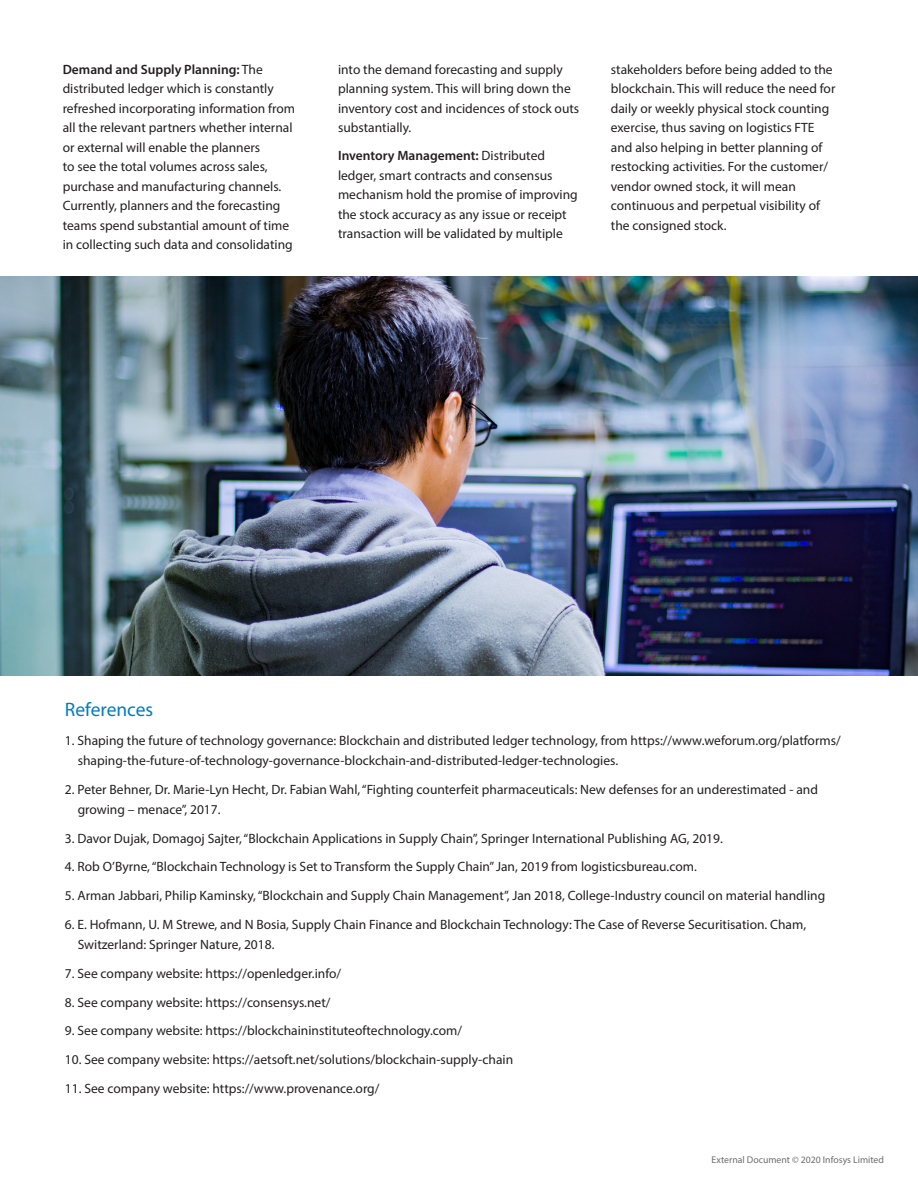
<style>
.page{position:relative;width:918px;height:1188px;background:#fff}
.page>*{position:absolute;margin:0;border:0;box-sizing:border-box;transform-origin:0 0}
.t1{font:19.5px "Myriad Pro";color:#007cc2}
.t2{font:13.5px/19.5px "Myriad Pro";color:#231f20}
.t3{font:9.75px "Myriad Pro";color:#6c6d70}
.s1{font-weight:600}
</style>
<div class="page">
<img style="left:0;top:276px;width:918px;height:400px">
<p class="t2" style="left:63px;top:59px;width:234px"><span class="s1">Demand and Supply Planning:</span> The distributed ledger which is constantly refreshed incorporating information from all the relevant partners whether internal or external will enable the planners<br>to see the total volumes across sales, purchase and manufacturing channels.<br>Currently, planners and the forecasting teams spend substantial amount of time in collecting such data and consolidating</p>
<p class="t2" style="left:338px;top:59px;width:243px">into the demand forecasting and supply planning system. This will bring down the inventory cost and incidences of stock outs substantially.</p>
<p class="t2" style="left:338px;top:146px;width:241px"><span class="s1">Inventory Management:</span> Distributed ledger, smart contracts and consensus mechanism hold the promise of improving the stock accuracy as any issue or receipt transaction will be validated by multiple</p>
<p class="t2" style="left:611px;top:59px;width:226px">stakeholders before being added to the blockchain. This will reduce the need for daily or weekly physical stock counting exercise, thus saving on logistics FTE and also helping in better planning of restocking activities. For the customer/ vendor owned stock, it will mean continuous and perpetual visibility of the consigned stock.</p>
<h1 class="t1" style="left:65px;top:697px;width:90px">References</h1>
<p class="t2" style="left:78px;top:730px;width:764px;line-height:20.2px;text-indent:-13px">1. Shaping the future of technology governance: Blockchain and distributed ledger technology, from https://www.weforum.org/platforms/ shaping-the-future-of-technology-governance-blockchain-and-distributed-ledger-technologies.</p>
<p class="t2" style="left:78px;top:779px;width:742px;line-height:20.2px;text-indent:-13px">2. Peter Behner, Dr. Marie-Lyn Hecht, Dr. Fabian Wahl, “Fighting counterfeit pharmaceuticals: New defenses for an underestimated - and growing – menace”, 2017.</p>
<p class="t2" style="left:65px;top:828px;width:659px">3. Davor Dujak, Domagoj Sajter, “Blockchain Applications in Supply Chain”, Springer International Publishing AG, 2019.</p>
<p class="t2" style="left:65px;top:857px;width:633px">4. Rob O’Byrne, “Blockchain Technology is Set to Transform the Supply Chain” Jan, 2019 from logisticsbureau.com.</p>
<p class="t2" style="left:65px;top:886px;width:762px">5. Arman Jabbari, Philip Kaminsky, “Blockchain and Supply Chain Management”, Jan 2018, College-Industry council on material handling</p>
<p class="t2" style="left:78px;top:914px;width:730px;line-height:20.2px;text-indent:-13px">6. E. Hofmann, U. M Strewe, and N Bosia, Supply Chain Finance and Blockchain Technology: The Case of Reverse Securitisation. Cham,<br>Switzerland: Springer Nature, 2018.</p>
<p class="t2" style="left:65px;top:963px;width:278px">7. See company website: https://openledger.info/</p>
<p class="t2" style="left:65px;top:992px;width:267px">8. See company website: https://consensys.net/</p>
<p class="t2" style="left:65px;top:1021px;width:399px">9. See company website: https://blockchaininstituteoftechnology.com/</p>
<p class="t2" style="left:65px;top:1050px;width:450px">10. See company website: https://aetsoft.net/solutions/blockchain-supply-chain</p>
<p class="t2" style="left:65px;top:1078px;width:316px">11. See company website: https://www.provenance.org/</p>
<p class="t3" style="left:712px;top:1154px;width:174px">External Document © 2020 Infosys Limited</p>
</div>
